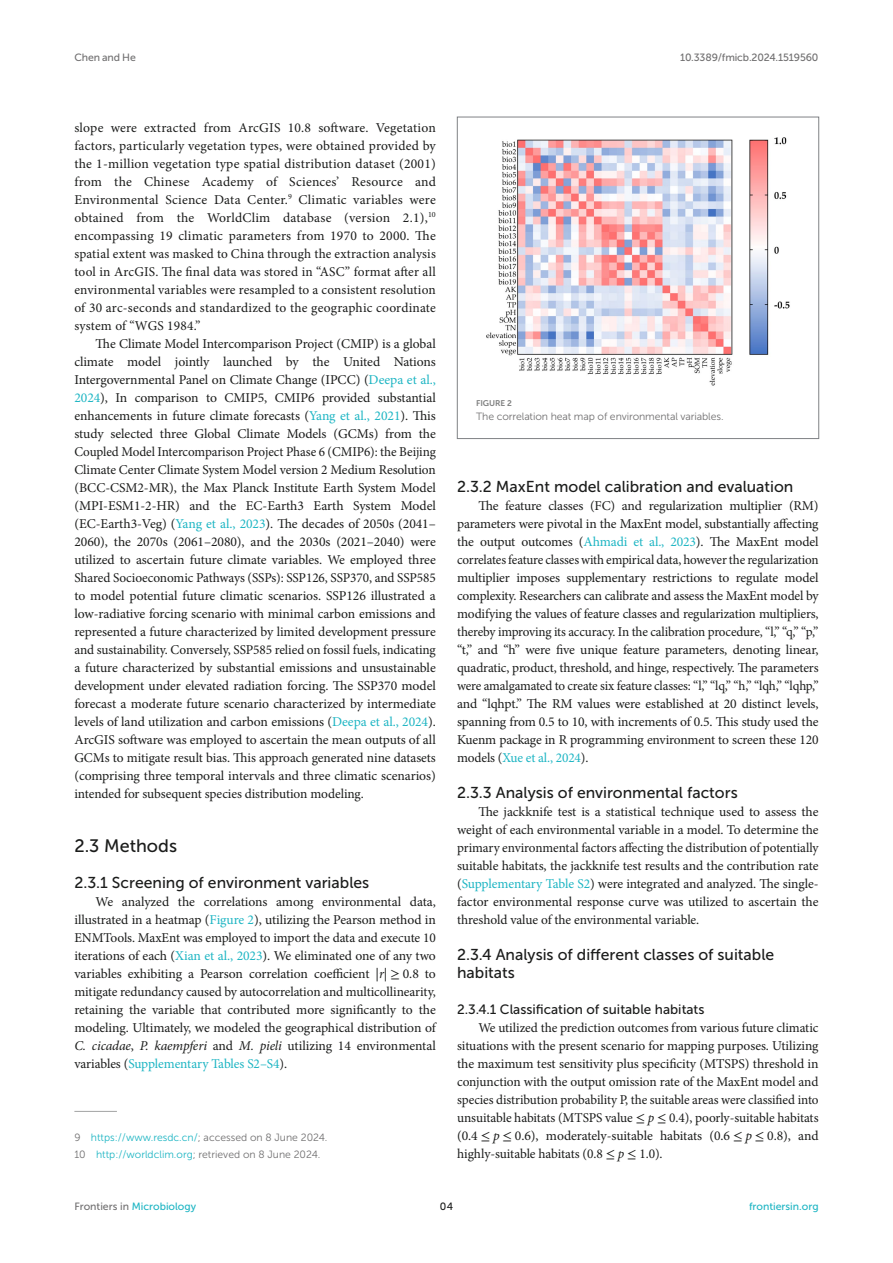
<style>
.page{position:relative;width:893px;height:1263px;background:#fff}
.page>*{position:absolute;margin:0;border:0;box-sizing:border-box;transform-origin:0 0}
.HEAD_2{font:18px "Museo Sans 500";color:#1b1c1b}
.HEAD_3{font:15.75px/18px "Museo Sans 500";color:#1b1c1b}
.HEAD_3_after_HEAD_2{font:15.75px "Museo Sans 500";color:#1b1c1b}
.TEXT{font:13.5px/18px "Minion Pro";letter-spacing:.005em;color:#1b1c1b;text-align:justify}
.HEAD_4_after_HEAD_3{font:13.5px "Museo Sans 500";color:#1b1c1b}
.FOOTNOTE{font:10.5px "Museo Sans 300";color:#706f70}
.FIG_LEG{font:10.5px "Museo Sans 300";letter-spacing:-.01em;color:#706f70}
.t1{font:10.5px "Museo Sans 500";color:#1db5c3}
.t2{font:10.5px "Museo Sans 500";letter-spacing:-.015em;color:#706f70}
.t3{font:10.5px "Museo Sans 500";color:#1b1c1b}
.FIG_HD{font:8.25px "Museo Sans 700";letter-spacing:-.01em;color:#7e7f7f}
.s1{color:#1db5c3}
.s2{font-style:italic}
.s3{font-family:"STIX General"}
.s4{color:#706f70}
</style>
<div class="page">
<hr style="left:74px;top:1111px;width:43px;height:1px;background:#a2a3a3">
<img style="left:486px;top:137px;width:304px;height:249px">
<div style="left:457px;top:117px;width:362px;height:322px;border:1px solid #808285"></div>
<p class="t2" style="left:74px;top:51px;width:63px">Chen and He</p>
<p class="t2" style="left:680px;top:51px;width:140px">10.3389/fmicb.2024.1519560</p>
<p class="TEXT" style="left:74px;top:119px;width:363px">slope were extracted from ArcGIS 10.8 software. Vegetation</p>
<p class="TEXT" style="left:74px;top:137px;width:363px">factors, particularly vegetation types, were obtained provided by</p>
<p class="TEXT" style="left:74px;top:155px;width:363px">the 1-million vegetation type spatial distribution dataset (2001)</p>
<p class="TEXT" style="left:74px;top:173px;width:363px">from the Chinese Academy of Sciences’ Resource and</p>
<p class="TEXT" style="left:74px;top:191px;width:363px">Environmental Science Data Center.<sup>9</sup> Climatic variables were</p>
<p class="TEXT" style="left:74px;top:209px;width:363px">obtained from the WorldClim database (version 2.1),<sup>10</sup></p>
<p class="TEXT" style="left:74px;top:227px;width:363px">encompassing 19 climatic parameters from 1970 to 2000. The</p>
<p class="TEXT" style="left:74px;top:245px;width:363px">spatial extent was masked to China through the extraction analysis</p>
<p class="TEXT" style="left:74px;top:263px;width:363px">tool in ArcGIS. The final data was stored in “ASC” format after all</p>
<p class="TEXT" style="left:74px;top:281px;width:363px">environmental variables were resampled to a consistent resolution</p>
<p class="TEXT" style="left:74px;top:299px;width:363px">of 30 arc-seconds and standardized to the geographic coordinate</p>
<p class="TEXT" style="left:74px;top:317px;width:128px">system of “WGS 1984.”</p>
<p class="TEXT" style="left:96px;top:335px;width:342px">The Climate Model Intercomparison Project (CMIP) is a global</p>
<p class="TEXT" style="left:74px;top:353px;width:363px">climate model jointly launched by the United Nations</p>
<p class="TEXT" style="left:74px;top:371px;width:363px">Intergovernmental Panel on Climate Change (IPCC) (<span class="s1">Deepa et al.,</span></p>
<p class="TEXT" style="left:74px;top:389px;width:363px"><span class="s1">2024</span>), In comparison to CMIP5, CMIP6 provided substantial</p>
<p class="TEXT" style="left:74px;top:407px;width:363px">enhancements in future climate forecasts (<span class="s1">Yang et al., 2021</span>). This study selected three Global Climate Models (GCMs) from the Coupled Model Intercomparison Project Phase 6 (CMIP6): the Beijing Climate Center Climate System Model version 2 Medium Resolution (BCC-CSM2-MR), the Max Planck Institute Earth System Model (MPI-ESM1-2-HR) and the EC-Earth3 Earth System Model (EC-Earth3-Veg) (<span class="s1">Yang et al., 2023</span>). The decades of 2050s (2041– 2060), the 2070s (2061–2080), and the 2030s (2021–2040) were utilized to ascertain future climate variables. We employed three Shared Socioeconomic Pathways (SSPs): SSP126, SSP370, and SSP585 to model potential future climatic scenarios. SSP126 illustrated a low-radiative forcing scenario with minimal carbon emissions and represented a future characterized by limited development pressure and sustainability. Conversely, SSP585 relied on fossil fuels, indicating a future characterized by substantial emissions and unsustainable development under elevated radiation forcing. The SSP370 model forecast a moderate future scenario characterized by intermediate levels of land utilization and carbon emissions (<span class="s1">Deepa et al., 2024</span>).<br>ArcGIS software was employed to ascertain the mean outputs of all GCMs to mitigate result bias. This approach generated nine datasets (comprising three temporal intervals and three climatic scenarios) intended for subsequent species distribution modeling.</p>
<p class="HEAD_2" style="left:74px;top:836px;width:104px">2.3 Methods</p>
<p class="HEAD_3_after_HEAD_2" style="left:74px;top:874px;width:296px">2.3.1 Screening of environment variables</p>
<p class="TEXT" style="left:74px;top:893px;width:363px;text-indent:21px">We analyzed the correlations among environmental data, illustrated in a heatmap (<span class="s1">Figure 2</span>), utilizing the Pearson method in ENMTools. MaxEnt was employed to import the data and execute 10 iterations of each (<span class="s1">Xian et al., 2023</span>). We eliminated one of any two variables exhibiting a Pearson correlation coefficient |<span class="s2">r</span>| <span class="s3">≥</span> 0.8 to mitigate redundancy caused by autocorrelation and multicollinearity, retaining the variable that contributed more significantly to the modeling. Ultimately, we modeled the geographical distribution of <span class="s2">C. cicadae</span>, <span class="s2">P. kaempferi</span> and <span class="s2">M. pieli</span> utilizing 14 environmental variables (<span class="s1">Supplementary Tables S2–S4</span>).</p>
<p class="FOOTNOTE" style="left:74px;top:1132px;width:254px">9 <span class="s1">https://www.resdc.cn/</span>; accessed on 8 June 2024.</p>
<p class="FOOTNOTE" style="left:74px;top:1149px;width:247px">10 <span class="s1">http://worldclim.org</span>; retrieved on 8 June 2024.</p>
<p class="FIG_HD" style="left:476px;top:399px;width:37px">FIGURE 2</p>
<p class="FIG_LEG" style="left:476px;top:410px;width:249px">The correlation heat map of environmental variables.</p>
<p class="HEAD_3" style="left:457px;top:478px;width:338px">2.3.2 MaxEnt model calibration and evaluation</p>
<p class="TEXT" style="left:457px;top:497px;width:363px;text-indent:21px">The feature classes (FC) and regularization multiplier (RM) parameters were pivotal in the MaxEnt model, substantially affecting the output outcomes (<span class="s1">Ahmadi et al., 2023</span>). The MaxEnt model correlates feature classes with empirical data, however the regularization multiplier imposes supplementary restrictions to regulate model complexity. Researchers can calibrate and assess the MaxEnt model by modifying the values of feature classes and regularization multipliers, thereby improving its accuracy. In the calibration procedure, “l,” “q,” “p,” “t,” and “h” were five unique feature parameters, denoting linear, quadratic, product, threshold, and hinge, respectively. The parameters were amalgamated to create six feature classes: “l,” “lq,” “h,” “lqh,” “lqhp,” and “lqhpt.” The RM values were established at 20 distinct levels, spanning from 0.5 to 10, with increments of 0.5. This study used the Kuenm package in R programming environment to screen these 120 models (<span class="s1">Xue et al., 2024</span>).</p>
<p class="HEAD_3" style="left:457px;top:784px;width:282px">2.3.3 Analysis of environmental factors</p>
<p class="TEXT" style="left:457px;top:803px;width:363px;text-indent:21px">The jackknife test is a statistical technique used to assess the weight of each environmental variable in a model. To determine the primary environmental factors affecting the distribution of potentially suitable habitats, the jackknife test results and the contribution rate (<span class="s1">Supplementary Table S2</span>) were integrated and analyzed. The single&shy;factor environmental response curve was utilized to ascertain the threshold value of the environmental variable.</p>
<p class="HEAD_3" style="left:457px;top:946px;width:319px">2.3.4 Analysis of different classes of suitable habitats</p>
<p class="HEAD_4_after_HEAD_3" style="left:457px;top:1002px;width:249px">2.3.4.1 Classification of suitable habitats</p>
<p class="TEXT" style="left:457px;top:1019px;width:363px;text-indent:21px">We utilized the prediction outcomes from various future climatic situations with the present scenario for mapping purposes. Utilizing the maximum test sensitivity plus specificity (MTSPS) threshold in conjunction with the output omission rate of the MaxEnt model and species distribution probability P, the suitable areas were classified into unsuitable habitats (MTSPS value <span class="s3">≤</span> <span class="s2">p</span> <span class="s3">≤</span> 0.4), poorly-suitable habitats (0.4 <span class="s3">≤</span> <span class="s2">p</span> <span class="s3">≤</span> 0.6), moderately-suitable habitats (0.6 <span class="s3">≤</span> <span class="s2">p</span> <span class="s3">≤</span> 0.8), and highly-suitable habitats (0.8 <span class="s3">≤</span> <span class="s2">p</span> <span class="s3">≤</span> 1.0).</p>
<p class="t1" style="left:74px;top:1200px;width:123px"><span class="s4">Frontiers in</span> Microbiology</p>
<p class="t3" style="left:440px;top:1200px;width:15px">04</p>
<p class="t1" style="left:749px;top:1200px;width:71px">frontiersin.org</p>
</div>
